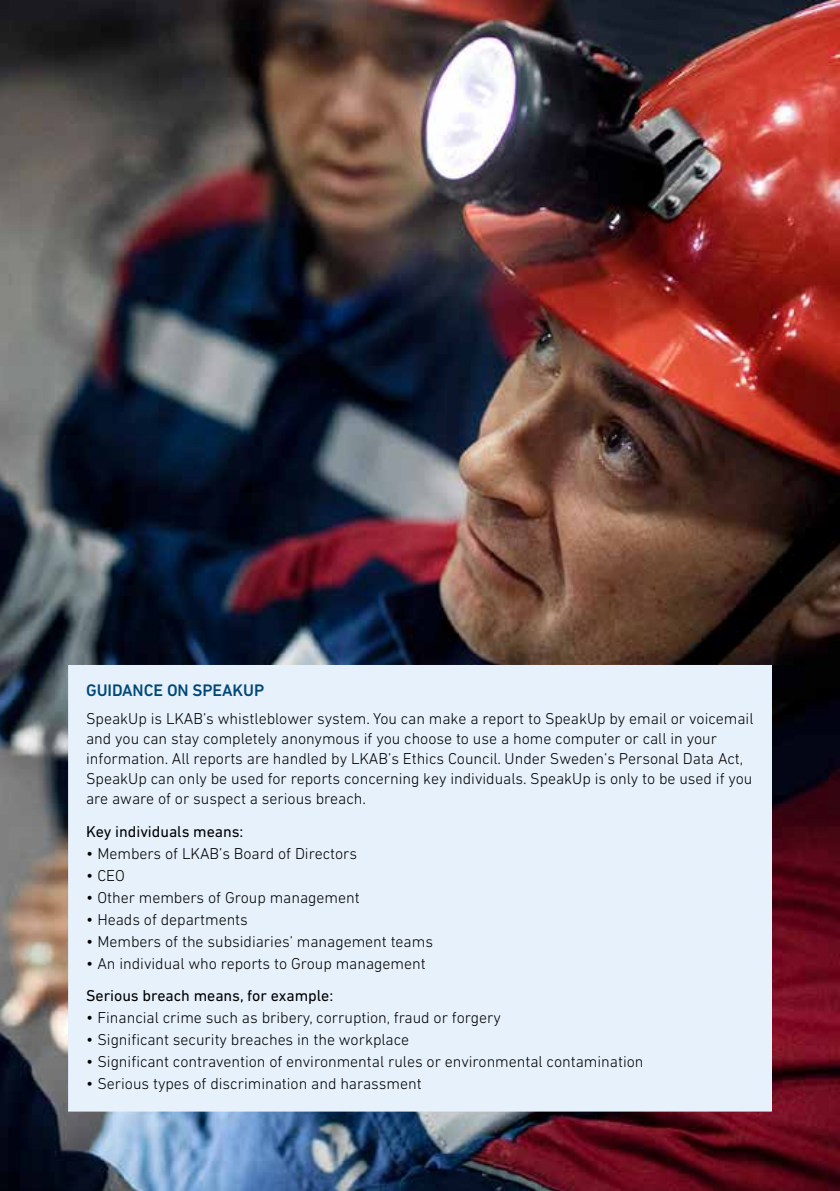
<style>
.page{position:relative;width:840px;height:1191px;background:#fff}
.page>*{position:absolute;margin:0;border:0;box-sizing:border-box;transform-origin:0 0}
.t1{font:500 17px "DIN Next LT Profor LKAB";letter-spacing:-.005em;color:#004777}
.t2{font:300 16px/20px "DIN Next LT Profor LKAB";letter-spacing:-.005em;color:#000}
.t3{font:16px "DIN Next LT Profor LKAB";letter-spacing:-.005em;color:#000}
.s1{font-size:17px}
.s2{font-weight:400}
</style>
<div class="page">
<img style="left:0;top:0;width:839px;height:1191px">
<div style="left:69px;top:665px;width:702px;height:446px;background:#e6f1fc"></div>
<p class="t1" style="left:86px;top:680px;width:179px">GUIDANCE ON SPEAKUP</p>
<p class="t2" style="left:86px;top:708px;width:668px">SpeakUp is LKAB’s whistleblower system. You can make a report to SpeakUp by email or voicemail and you can stay completely anonymous if you choose to use a home computer or call in your information. All reports are handled by LKAB’s Ethics Council. Under Sweden’s Personal Data Act, SpeakUp can only be used for reports concerning key individuals. SpeakUp is only to be used if you are aware of or suspect a serious breach.</p>
<p class="t3" style="left:86px;top:822px;width:159px">Key individuals means:</p>
<p class="t2" style="left:86px;top:843px;width:272px"><span class="s1">•</span> Members of LKAB’s Board of Directors</p>
<p class="t2" style="left:86px;top:865px;width:40px"><span class="s1">•</span> CEO</p>
<p class="t2" style="left:86px;top:887px;width:275px"><span class="s1">•</span> Other members of Group management</p>
<p class="t2" style="left:86px;top:909px;width:163px"><span class="s1">•</span> Heads of departments</p>
<p class="t2" style="left:86px;top:931px;width:348px"><span class="s1">•</span> Members of the subsidiaries’ management teams</p>
<p class="t2" style="left:86px;top:947px;width:341px;line-height:32.4px"><span class="s1">•</span> An individual who reports to Group management<br><span class="s2">Serious breach means, for example:</span></p>
<p class="t2" style="left:86px;top:1007px;width:416px"><span class="s1">•</span> Financial crime such as bribery, corruption, fraud or forgery</p>
<p class="t2" style="left:86px;top:1029px;width:324px"><span class="s1">•</span> Significant security breaches in the workplace</p>
<p class="t2" style="left:86px;top:1051px;width:558px"><span class="s1">•</span> Significant contravention of environmental rules or environmental contamination</p>
<p class="t2" style="left:86px;top:1073px;width:337px"><span class="s1">•</span> Serious types of discrimination and harassment</p>
</div>
